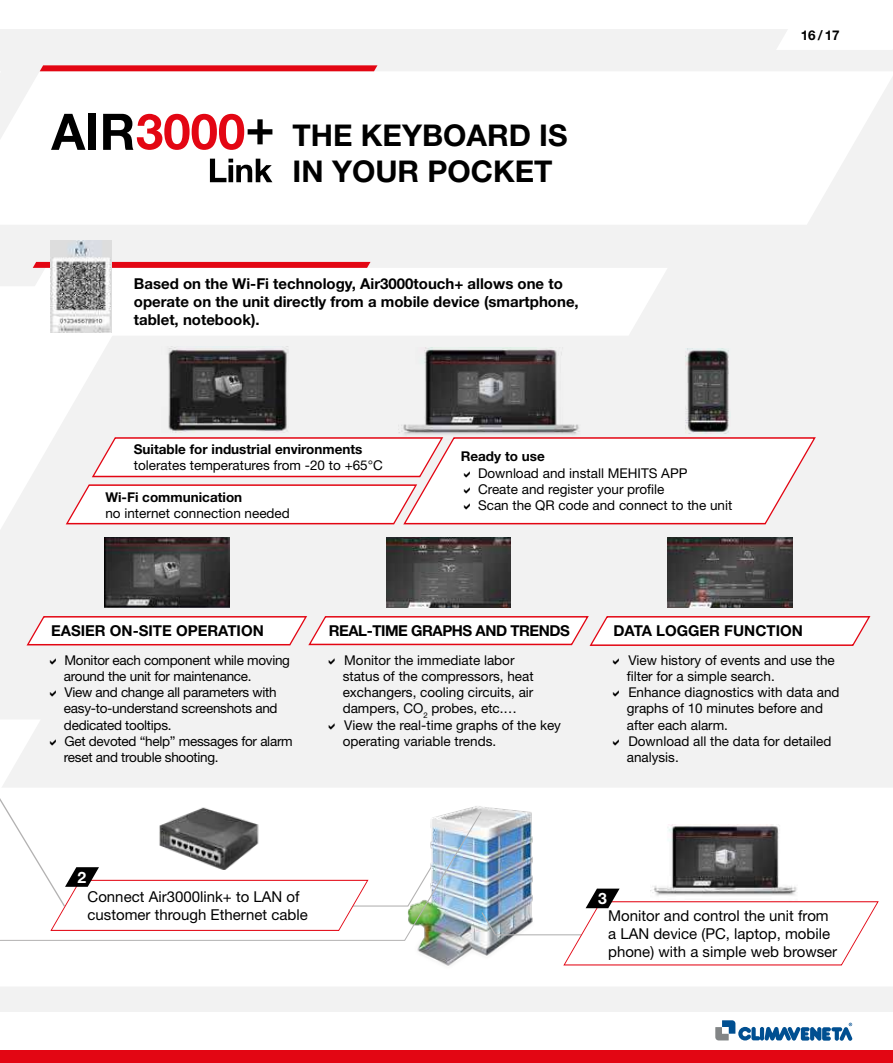
<style>
.page{position:relative;width:893px;height:1063px;background:#fff}
.page>*{position:absolute;margin:0;border:0;box-sizing:border-box;transform-origin:0 0}
.t1{font:700 30px/36px "Helvetica Neue LT Std";color:#000}
.t2{font:700 15.75px "Helvetica Neue LT Std";color:#fff}
.t3{font:700 15px/18px "Helvetica Neue LT Std";color:#000}
.t4{font:15px/18px "Helvetica Neue LT Std";color:#000}
.t5{font:700 15px "Helvetica Neue LT Std";letter-spacing:-.03em;color:#000}
.t6{font:13.5px/16.2px "Helvetica Neue LT Std";color:#000}
.t7{font:13.5px/16.2px "Helvetica Neue LT Std";letter-spacing:-.02em;color:#000}
.t8{font:700 13.5px "Helvetica Neue LT Std";color:#000}
</style>
<div class="page">
<div style="left:0;top:30px;width:893px;height:1033px;background:#f2f2f2"></div>
<div style="left:0;top:1012px;width:893px;height:51px;background:#fff"></div>
<div style="left:0;top:1050px;width:893px;height:13px;background:#e30613"></div>
<svg style="left:715px;top:1020px;width:137px;height:21px"></svg>
<div style="left:0;top:788px;width:893px;height:198px;background:#fff"></div>
<div style="left:0;top:71px;width:893px;height:153px;background:#fff"></div>
<svg style="left:40px;top:65px;width:337px;height:6px;background:#e31521"></svg>
<div style="left:36px;top:268px;width:631px;height:18px;background:#fff"></div>
<svg style="left:33px;top:262px;width:337px;height:6px;background:#e30d1a"></svg>
<img style="left:51px;top:240px;width:61px;height:46px">
<img style="left:668px;top:537px;width:124px;height:70px">
<svg style="left:26px;top:616px;width:845px;height:30px"></svg>
<img style="left:104px;top:537px;width:126px;height:70px">
<img style="left:387px;top:537px;width:124px;height:70px">
<img style="left:417px;top:806px;width:116px;height:160px">
<img style="left:652px;top:824px;width:145px;height:65px">
<svg style="left:480px;top:889px;width:399px;height:77px"></svg>
<div style="left:776px;top:29px;width:117px;height:21px;background:#fff"></div>
<svg style="left:210px;top:159px;width:62px;height:23px"></svg>
<svg style="left:51px;top:114px;width:35px;height:36px"></svg>
<div style="left:89px;top:114px;width:7px;height:36px;background:#000"></div>
<svg style="left:103px;top:114px;width:169px;height:36px"></svg>
<img style="left:0;top:811px;width:482px;height:130px">
<svg style="left:0;top:720px;width:432px;height:211px"></svg>
<svg style="left:0;top:286px;width:816px;height:243px"></svg>
<h1 class="t1" style="left:293px;top:117px;width:277px">THE KEYBOARD IS<br>IN YOUR POCKET</h1>
<p class="t3" style="left:134px;top:274px;width:446px">Based on the Wi-Fi technology, Air3000touch+ allows one to operate on the unit directly from a mobile device (smartphone, tablet, notebook).</p>
<p class="t8" style="left:134px;top:440px;width:230px">Suitable for industrial environments</p>
<p class="t6" style="left:134px;top:457px;width:251px">tolerates temperatures from -20 to +65°C</p>
<p class="t8" style="left:105px;top:489px;width:138px">Wi-Fi communication</p>
<p class="t6" style="left:105px;top:505px;width:186px">no internet connection needed</p>
<p class="t8" style="left:461px;top:448px;width:86px">Ready to use</p>
<p class="t6" style="left:478px;top:464px;width:256px">Download and install MEHITS APP<br>Create and register your profile<br>Scan the QR code and connect to the unit</p>
<p class="t8" style="left:801px;top:26px;width:40px">16/17</p>
<p class="t3" style="left:51px;top:621px;width:214px">EASIER ON-SITE OPERATION</p>
<p class="t5" style="left:329px;top:621px;width:243px">REAL-TIME GRAPHS AND TRENDS</p>
<p class="t3" style="left:613px;top:621px;width:191px">DATA LOGGER FUNCTION</p>
<p class="t7" style="left:64px;top:652px;width:230px">Monitor each component while moving around the unit for maintenance.<br>View and change all parameters with easy-to-understand screenshots and dedicated tooltips.<br>Get devoted “help” messages for alarm reset and trouble shooting.</p>
<p class="t6" style="left:343px;top:652px;width:220px">Monitor the immediate labor<br>status of the compressors, heat exchangers, cooling circuits, air dampers, CO<sub>2</sub> probes, etc.…<br>View the real-time graphs of the key operating variable trends.</p>
<p class="t6" style="left:627px;top:652px;width:214px">View history of events and use the filter for a simple search.<br>Enhance diagnostics with data and graphs of 10 minutes before and after each alarm.<br>Download all the data for detailed analysis.</p>
<p class="t2" style="left:78px;top:867px;width:10px">2</p>
<p class="t4" style="left:88px;top:887px;width:222px">Connect Air3000link+ to LAN of customer through Ethernet cable</p>
<p class="t2" style="left:598px;top:889px;width:10px">3</p>
<p class="t4" style="left:608px;top:906px;width:231px">Monitor and control the unit from a LAN device (PC, laptop, mobile phone) with a simple web browser</p>
</div>
